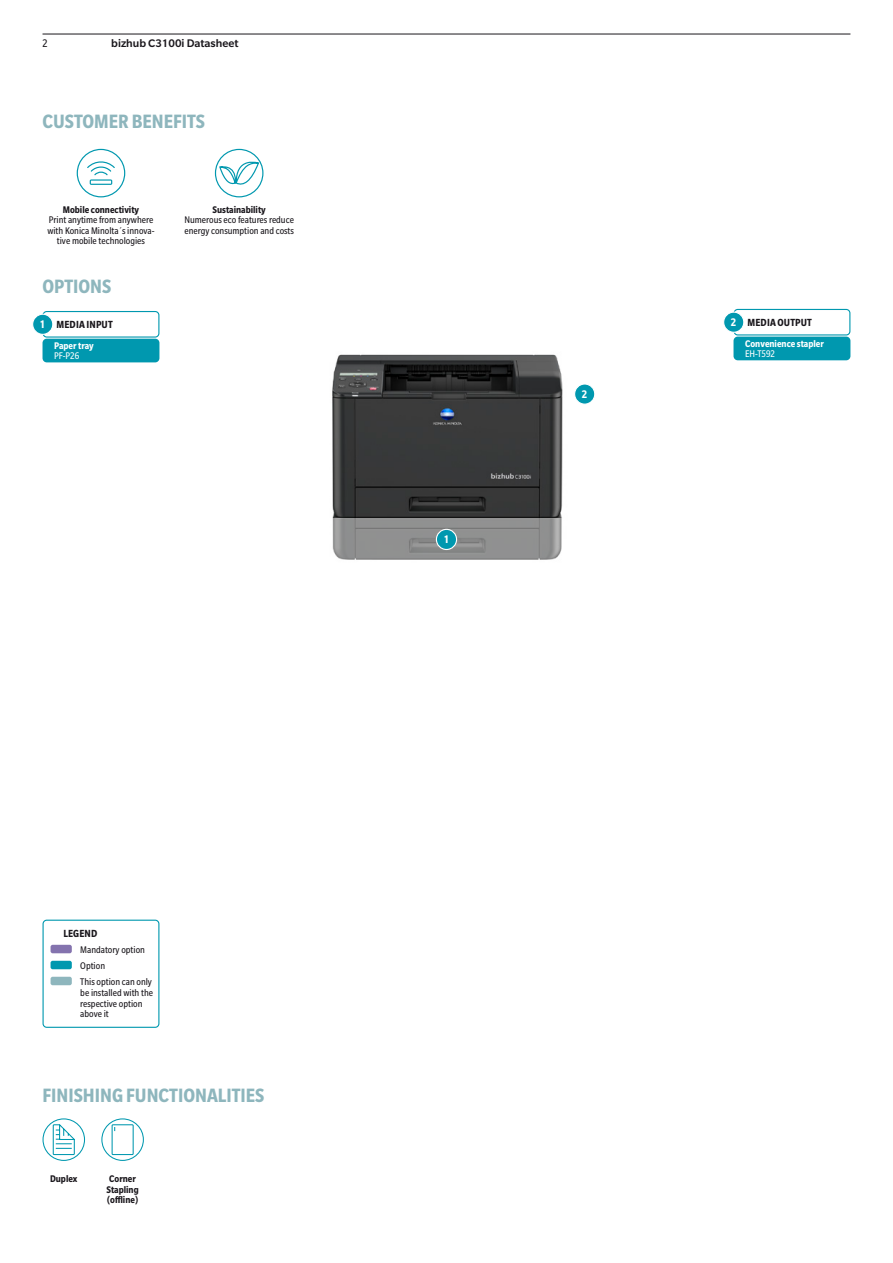
<style>
.page{position:relative;width:893px;height:1263px;background:#fff}
.page>*{position:absolute;margin:0;border:0;box-sizing:border-box;transform-origin:0 0}
.t1{font:700 condensed 21px "Slate Pro";color:#8eb6bd}
.t2{font:500 12px "Slate Pro";color:#1a171c}
.t3{font:700 condensed 12px "Slate Pro";color:#fff}
.t4{font:condensed 12px "Slate Pro";color:#1a171c}
.t5{font:700 condensed 11.25px "Slate Pro";letter-spacing:.015em;color:#1a171c}
.t6{font:condensed 10.5px/10.5px "Slate Pro";color:#1a171c}
.t7{font:700 condensed 10.5px/10.5px "Slate Pro";color:#1a171c}
.t8{font:700 condensed 10.5px "Slate Pro";color:#fff}
.t9{font:condensed 10.5px "Slate Pro";color:#fff}
.t10{font:500 condensed 10.5px "Slate Pro";color:#1a171c}
.s1{font-size:12px;color:#fff}
</style>
<div class="page">
<hr style="left:43px;top:34px;width:807px;height:1px;background:#1a171c">
<img style="left:332px;top:354px;width:248px;height:206px">
<div style="left:43px;top:920px;width:116px;height:108px;border:1px solid #0098af;border-radius:4px"></div>
<div style="left:51px;top:945px;width:21px;height:8px;background:#8473ae;border-radius:2px"></div>
<div style="left:51px;top:961px;width:21px;height:8px;background:#0098af;border-radius:2px"></div>
<div style="left:51px;top:977px;width:21px;height:8px;background:#8eb6bd;border-radius:2px"></div>
<div style="left:575px;top:384px;width:20px;height:20px;background:#0098af;border-radius:50%"></div>
<div style="left:574px;top:383px;width:21px;height:22px;border:1px solid #fff;border-radius:50%"></div>
<div style="left:733px;top:309px;width:117px;height:26px;border:1px solid #0098af;border-radius:4px"></div>
<div style="left:724px;top:312px;width:20px;height:20px;background:#0098af;border-radius:50%"></div>
<div style="left:723px;top:312px;width:21px;height:21px;border:1px solid #fff;border-radius:50%"></div>
<div style="left:733px;top:337px;width:117px;height:23px;background:#0098af;border-radius:4px"></div>
<div style="left:43px;top:311px;width:116px;height:27px;border:1px solid #0098af;border-radius:4px"></div>
<div style="left:33px;top:314px;width:20px;height:20px;background:#0098af;border-radius:50%"></div>
<div style="left:32px;top:314px;width:21px;height:21px;border:1px solid #fff;border-radius:50%"></div>
<div style="left:43px;top:339px;width:116px;height:23px;background:#0098af;border-radius:4px"></div>
<svg style="left:43px;top:1118px;width:42px;height:43px"></svg>
<svg style="left:101px;top:1118px;width:43px;height:43px"></svg>
<div style="left:436px;top:529px;width:21px;height:20px;background:#0098af;border-radius:50%"></div>
<div style="left:436px;top:529px;width:21px;height:21px;border:1px solid #fff;border-radius:50%"></div>
<div style="left:77px;top:149px;width:48px;height:48px;border:1px solid #0098af;border-radius:50%"></div>
<svg style="left:87px;top:161px;width:28px;height:24px"></svg>
<svg style="left:215px;top:149px;width:48px;height:48px"></svg>
<p class="t4" style="left:43px;top:37px;width:7px">2</p>
<p class="t2" style="left:111px;top:36px;width:129px">bizhub C3100i Datasheet</p>
<h1 class="t1" style="left:43px;top:110px;width:164px">CUSTOMER BENEFITS</h1>
<p class="t7" style="left:63px;top:204px;width:78px">Mobile connectivity</p>
<p class="t6" style="left:47px;top:215px;width:109px;text-align:center">Print anytime from anywhere with Konica Minolta´s innova&shy;tive mobile technologies</p>
<h1 class="t1" style="left:43px;top:275px;width:70px">OPTIONS</h1>
<p class="t5" style="left:40px;top:318px;width:74px"><span class="s1">1</span> MEDIA INPUT</p>
<p class="t8" style="left:54px;top:340px;width:41px">Paper tray</p>
<p class="t9" style="left:54px;top:350px;width:27px">PF-P26</p>
<p class="t7" style="left:213px;top:204px;width:55px">Sustainability</p>
<p class="t6" style="left:184px;top:215px;width:111px">Numerous eco features reduce energy consumption and costs</p>
<p class="t3" style="left:444px;top:533px;width:7px">1</p>
<p class="t3" style="left:582px;top:388px;width:7px">2</p>
<p class="t10" style="left:733px;top:311px;width:53px">Media Output</p>
<p class="t5" style="left:731px;top:316px;width:83px"><span class="s1">2</span> MEDIA OUTPUT</p>
<p class="t8" style="left:745px;top:338px;width:80px">Convenience stapler</p>
<p class="t9" style="left:745px;top:348px;width:31px">EH-T592</p>
<p class="t5" style="left:63px;top:928px;width:35px">LEGEND</p>
<p class="t6" style="left:80px;top:942px;width:73px;line-height:16px">Mandatory option<br>Option<br>This option can only</p>
<p class="t6" style="left:80px;top:987px;width:74px">be installed with the respective option above it</p>
<h1 class="t1" style="left:43px;top:1084px;width:223px">FINISHING FUNCTIONALITIES</h1>
<p class="t7" style="left:50px;top:1173px;width:29px">Duplex</p>
<p class="t7" style="left:107px;top:1173px;width:34px">Corner<br>Stapling (offline)</p>
</div>
